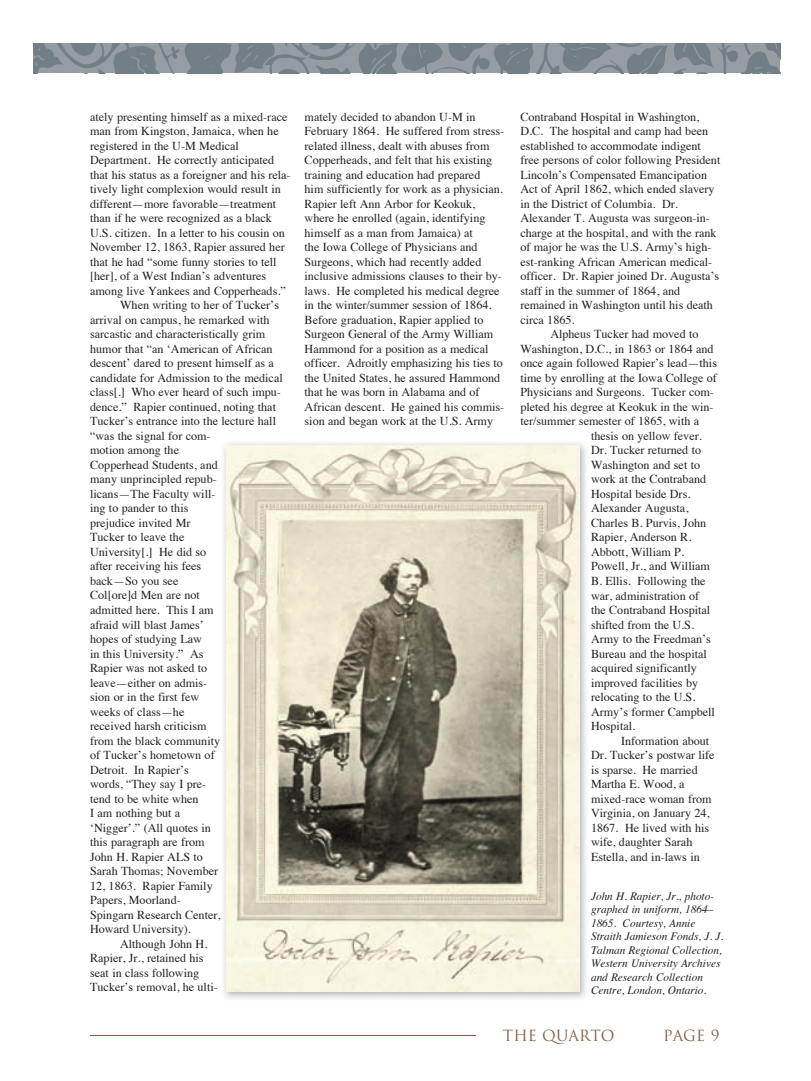
<style>
.page{position:relative;width:811px;height:1081px;background:#fff}
.page>*{position:absolute;margin:0;border:0;box-sizing:border-box;transform-origin:0 0}
.t1{font:15px "Trajan";color:#845e49}
.t2{font:12.12px/14.5px "Times";color:#231f20}
.t3{font:italic 11.25px/13.5px "Times";color:#231f20}
</style>
<div class="page">
<hr style="left:90px;top:1034px;width:385px;height:1px;background:#845e49">
<img style="left:34px;top:44px;width:745px;height:29px">
<img style="left:224px;top:443px;width:362px;height:556px">
<img style="left:226px;top:445px;width:353px;height:546px">
<p class="t2" style="left:90px;top:108px;width:199px">ately presenting himself as a mixed-race</p>
<p class="t2" style="left:90px;top:123px;width:190px">man from Kingston, Jamaica, when he</p>
<p class="t2" style="left:90px;top:137px;width:150px">registered in the U-M Medical</p>
<p class="t2" style="left:90px;top:152px;width:186px">Department. He correctly anticipated</p>
<p class="t2" style="left:90px;top:166px;width:202px">that his status as a foreigner and his rela-</p>
<p class="t2" style="left:90px;top:181px;width:192px">tively light complexion would result in</p>
<p class="t2" style="left:90px;top:195px;width:187px">different—more favorable—treatment</p>
<p class="t2" style="left:90px;top:210px;width:183px">than if he were recognized as a black</p>
<p class="t2" style="left:90px;top:224px;width:196px">U.S. citizen. In a letter to his cousin on</p>
<p class="t2" style="left:90px;top:239px;width:196px">November 12, 1863, Rapier assured her</p>
<p class="t2" style="left:90px;top:253px;width:188px">that he had “some funny stories to tell</p>
<p class="t2" style="left:90px;top:268px;width:177px">[her], of a West Indian’s adventures</p>
<p class="t2" style="left:90px;top:282px;width:197px">among live Yankees and Copperheads.”</p>
<p class="t2" style="left:120px;top:297px;width:160px">When writing to her of Tucker’s</p>
<p class="t2" style="left:90px;top:311px;width:181px">arrival on campus, he remarked with</p>
<p class="t2" style="left:90px;top:326px;width:176px">sarcastic and characteristically grim</p>
<p class="t2" style="left:90px;top:340px;width:184px">humor that “an ‘American of African</p>
<p class="t2" style="left:90px;top:355px;width:185px">descent’ dared to present himself as a</p>
<p class="t2" style="left:90px;top:369px;width:194px">candidate for Admission to the medical</p>
<p class="t2" style="left:90px;top:384px;width:192px">class[.] Who ever heard of such impu-</p>
<p class="t2" style="left:90px;top:398px;width:187px">dence.” Rapier continued, noting that</p>
<p class="t2" style="left:90px;top:413px;width:187px">Tucker’s entrance into the lecture hall</p>
<p class="t2" style="left:90px;top:427px;width:122px">“was the signal for com-</p>
<p class="t2" style="left:90px;top:442px;width:90px">motion among the</p>
<p class="t2" style="left:90px;top:456px;width:129px">Copperhead Students, and</p>
<p class="t2" style="left:90px;top:471px;width:128px">many unprincipled repub-</p>
<p class="t2" style="left:90px;top:485px;width:127px">licans—The Faculty will-</p>
<p class="t2" style="left:90px;top:500px;width:100px">ing to pander to this</p>
<p class="t2" style="left:90px;top:514px;width:102px">prejudice invited Mr</p>
<p class="t2" style="left:90px;top:529px;width:96px">Tucker to leave the</p>
<p class="t2" style="left:90px;top:543px;width:118px">University[.] He did so</p>
<p class="t2" style="left:90px;top:558px;width:113px">after receiving his fees</p>
<p class="t2" style="left:90px;top:572px;width:90px">back—So you see</p>
<p class="t2" style="left:90px;top:587px;width:111px">Col[ore]d Men are not</p>
<p class="t2" style="left:90px;top:601px;width:125px">admitted here. This I am</p>
<p class="t2" style="left:90px;top:616px;width:115px">afraid will blast James’</p>
<p class="t2" style="left:90px;top:630px;width:113px">hopes of studying Law</p>
<p class="t2" style="left:90px;top:645px;width:115px">in this University.” As</p>
<p class="t2" style="left:90px;top:659px;width:119px">Rapier was not asked to</p>
<p class="t2" style="left:90px;top:674px;width:119px">leave—either on admis-</p>
<p class="t2" style="left:90px;top:688px;width:110px">sion or in the first few</p>
<p class="t2" style="left:90px;top:703px;width:96px">weeks of class—he</p>
<p class="t2" style="left:90px;top:717px;width:118px">received harsh criticism</p>
<p class="t2" style="left:90px;top:732px;width:131px">from the black community</p>
<p class="t2" style="left:90px;top:746px;width:126px">of Tucker’s hometown of</p>
<p class="t2" style="left:90px;top:761px;width:100px">Detroit. In Rapier’s</p>
<p class="t2" style="left:90px;top:775px;width:118px">words, “They say I pre-</p>
<p class="t2" style="left:90px;top:790px;width:110px">tend to be white when</p>
<p class="t2" style="left:90px;top:804px;width:92px">I am nothing but a</p>
<p class="t2" style="left:90px;top:819px;width:122px">‘Nigger’.” (All quotes in</p>
<p class="t2" style="left:90px;top:833px;width:116px">this paragraph are from</p>
<p class="t2" style="left:90px;top:848px;width:114px">John H. Rapier ALS to</p>
<p class="t2" style="left:90px;top:862px;width:129px">Sarah Thomas; November</p>
<p class="t2" style="left:90px;top:877px;width:124px">12, 1863. Rapier Family</p>
<p class="t2" style="left:90px;top:891px;width:92px">Papers, Moorland-</p>
<p class="t2" style="left:90px;top:906px;width:132px">Spingarn Research Center,</p>
<p class="t2" style="left:90px;top:920px;width:102px">Howard University).</p>
<p class="t2" style="left:120px;top:935px;width:89px">Although John H.</p>
<p class="t2" style="left:90px;top:949px;width:115px">Rapier, Jr., retained his</p>
<p class="t2" style="left:90px;top:964px;width:111px">seat in class following</p>
<p class="t2" style="left:90px;top:978px;width:129px">Tucker’s removal, he ulti-</p>
<p class="t2" style="left:304px;top:108px;width:201px">mately decided to abandon U-M in February 1864. He suffered from stress&shy;related illness, dealt with abuses from Copperheads, and felt that his existing training and education had prepared<br>him sufficiently for work as a physician.<br>Rapier left Ann Arbor for Keokuk, where he enrolled (again, identifying himself as a man from Jamaica) at<br>the Iowa College of Physicians and Surgeons, which had recently added inclusive admissions clauses to their by&shy;laws. He completed his medical degree in the winter/summer session of 1864.<br>Before graduation, Rapier applied to Surgeon General of the Army William Hammond for a position as a medical officer. Adroitly emphasizing his ties to the United States, he assured Hammond that he was born in Alabama and of African descent. He gained his commis&shy;sion and began work at the U.S. Army</p>
<p class="t2" style="left:520px;top:108px;width:180px">Contraband Hospital in Washington,</p>
<p class="t2" style="left:520px;top:123px;width:189px">D.C. The hospital and camp had been</p>
<p class="t2" style="left:520px;top:137px;width:182px">established to accommodate indigent</p>
<p class="t2" style="left:520px;top:152px;width:201px">free persons of color following President</p>
<p class="t2" style="left:520px;top:166px;width:188px">Lincoln’s Compensated Emancipation</p>
<p class="t2" style="left:520px;top:181px;width:196px">Act of April 1862, which ended slavery</p>
<p class="t2" style="left:520px;top:195px;width:159px">in the District of Columbia. Dr.</p>
<p class="t2" style="left:520px;top:210px;width:191px">Alexander T. Augusta was surgeon-in-</p>
<p class="t2" style="left:520px;top:224px;width:198px">charge at the hospital, and with the rank</p>
<p class="t2" style="left:520px;top:239px;width:193px">of major he was the U.S. Army’s high-</p>
<p class="t2" style="left:520px;top:253px;width:193px">est-ranking African American medical-</p>
<p class="t2" style="left:520px;top:268px;width:200px">officer. Dr. Rapier joined Dr. Augusta’s</p>
<p class="t2" style="left:520px;top:282px;width:161px">staff in the summer of 1864, and</p>
<p class="t2" style="left:520px;top:297px;width:194px">remained in Washington until his death</p>
<p class="t2" style="left:520px;top:311px;width:56px">circa 1865.</p>
<p class="t2" style="left:550px;top:326px;width:150px">Alpheus Tucker had moved to</p>
<p class="t2" style="left:520px;top:340px;width:195px">Washington, D.C., in 1863 or 1864 and</p>
<p class="t2" style="left:520px;top:355px;width:198px">once again followed Rapier’s lead—this</p>
<p class="t2" style="left:520px;top:369px;width:198px">time by enrolling at the Iowa College of</p>
<p class="t2" style="left:520px;top:384px;width:195px">Physicians and Surgeons. Tucker com-</p>
<p class="t2" style="left:520px;top:398px;width:195px">pleted his degree at Keokuk in the win-</p>
<p class="t2" style="left:520px;top:413px;width:180px">ter/summer semester of 1865, with a</p>
<p class="t2" style="left:590px;top:427px;width:112px">thesis on yellow fever.</p>
<p class="t2" style="left:590px;top:442px;width:111px">Dr. Tucker returned to</p>
<p class="t2" style="left:590px;top:456px;width:111px">Washington and set to</p>
<p class="t2" style="left:590px;top:471px;width:117px">work at the Contraband</p>
<p class="t2" style="left:590px;top:485px;width:101px">Hospital beside Drs.</p>
<p class="t2" style="left:590px;top:500px;width:99px">Alexander Augusta,</p>
<p class="t2" style="left:590px;top:514px;width:117px">Charles B. Purvis, John</p>
<p class="t2" style="left:590px;top:529px;width:102px">Rapier, Anderson R.</p>
<p class="t2" style="left:590px;top:543px;width:94px">Abbott, William P.</p>
<p class="t2" style="left:590px;top:558px;width:120px">Powell, Jr., and William</p>
<p class="t2" style="left:590px;top:572px;width:116px">B. Ellis. Following the</p>
<p class="t2" style="left:590px;top:587px;width:110px">war, administration of</p>
<p class="t2" style="left:590px;top:601px;width:121px">the Contraband Hospital</p>
<p class="t2" style="left:590px;top:616px;width:104px">shifted from the U.S.</p>
<p class="t2" style="left:590px;top:630px;width:121px">Army to the Freedman’s</p>
<p class="t2" style="left:590px;top:645px;width:117px">Bureau and the hospital</p>
<p class="t2" style="left:590px;top:659px;width:107px">acquired significantly</p>
<p class="t2" style="left:590px;top:674px;width:109px">improved facilities by</p>
<p class="t2" style="left:590px;top:688px;width:106px">relocating to the U.S.</p>
<p class="t2" style="left:590px;top:703px;width:125px">Army’s former Campbell</p>
<p class="t2" style="left:590px;top:717px;width:46px">Hospital.</p>
<p class="t2" style="left:620px;top:732px;width:90px">Information about</p>
<p class="t2" style="left:590px;top:746px;width:125px">Dr. Tucker’s postwar life</p>
<p class="t2" style="left:590px;top:761px;width:108px">is sparse. He married</p>
<p class="t2" style="left:590px;top:775px;width:95px">Martha E. Wood, a</p>
<p class="t2" style="left:590px;top:790px;width:122px">mixed-race woman from</p>
<p class="t2" style="left:590px;top:804px;width:120px">Virginia, on January 24,</p>
<p class="t2" style="left:590px;top:819px;width:120px">1867. He lived with his</p>
<p class="t2" style="left:590px;top:833px;width:103px">wife, daughter Sarah</p>
<p class="t2" style="left:590px;top:848px;width:110px">Estella, and in-laws in</p>
<p class="t3" style="left:590px;top:888px;width:134px">John H. Rapier, Jr., photo&shy;graphed in uniform, 1864–<br>1865. Courtesy, Annie<br>Straith Jamieson Fonds, J. J.<br>Talman Regional Collection,<br>Western University Archives and Research Collection<br>Centre, London, Ontario.</p>
<p class="t1" style="left:502px;top:1025px;width:113px">THE QUARTO</p>
<p class="t1" style="left:662px;top:1025px;width:58px">PAGE 9</p>
</div>
